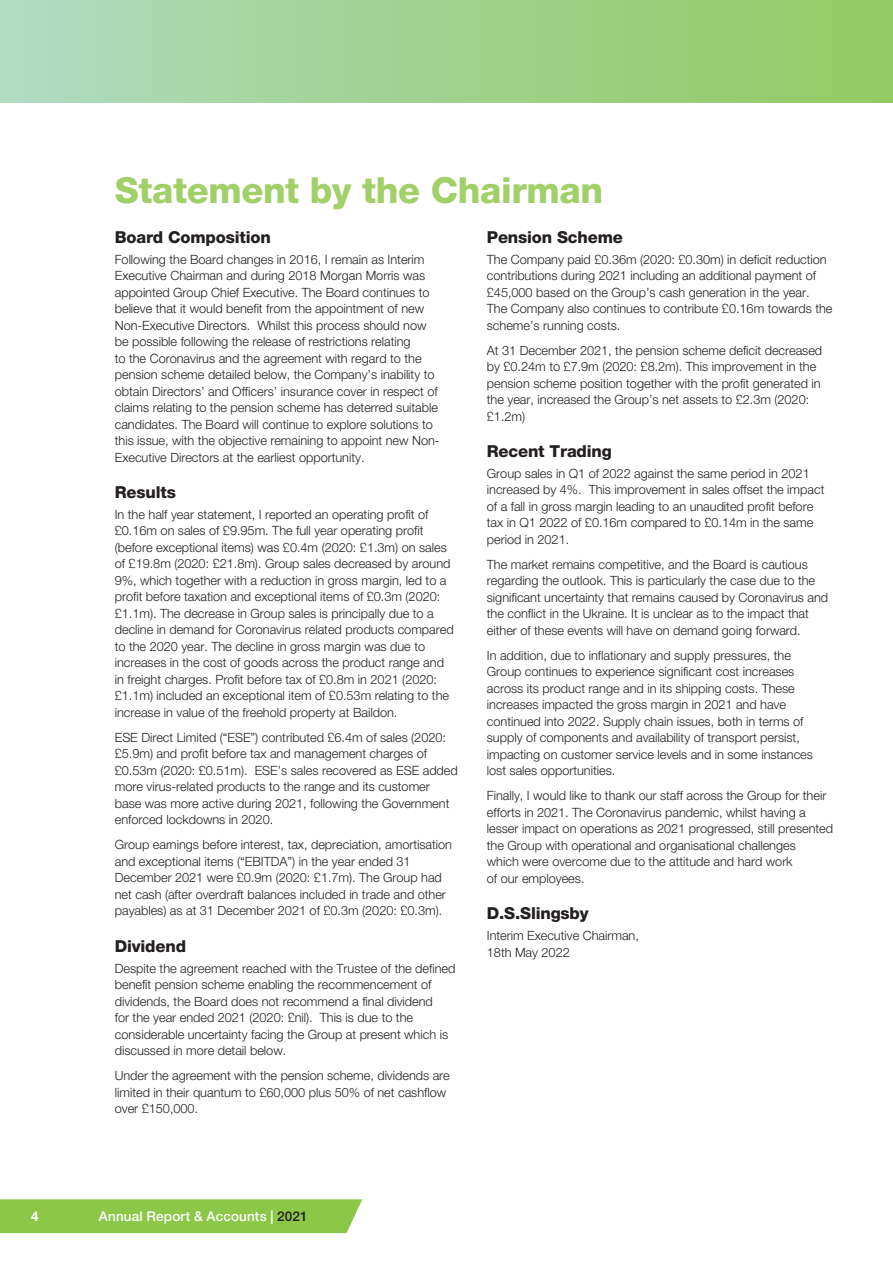
<style>
.page{position:relative;width:893px;height:1263px;background:#fff}
.page>*{position:absolute;margin:0;border:0;box-sizing:border-box;transform-origin:0 0}
.t1{font:800 36px "Helvetica Neue LT";letter-spacing:-.01em;color:#a1cf68}
.t2{font:800 16.5px "Helvetica Neue LT";letter-spacing:-.01em;color:#231f20}
.t3{font:500 13.5px "Helvetica Neue LT";letter-spacing:.01em;color:#fff}
.t4{font:700 13.5px "Helvetica Neue LT";color:#fff}
.t5{font:300 12.75px/16.5px "Helvetica Neue LT";letter-spacing:-.005em;color:#231f20}
.s1{color:#231f20}
</style>
<div class="page">
<div style="left:0;top:0;width:893px;height:102px;background:linear-gradient(to right,#afdbbf,#93c961)"></div>
<div style="left:0;top:1199px;width:362px;height:34px;background:#8dc747"></div>
<h1 class="t1" style="left:115px;top:169px;width:490px">Statement by the Chairman</h1>
<p class="t2" style="left:115px;top:227px;width:157px">Board Composition</p>
<p class="t5" style="left:115px;top:251px;width:326px">Following the Board changes in 2016, I remain as Interim Executive Chairman and during 2018 Morgan Morris was appointed Group Chief Executive. The Board continues to believe that it would benefit from the appointment of new Non-Executive Directors. Whilst this process should now be possible following the release of restrictions relating<br>to the Coronavirus and the agreement with regard to the pension scheme detailed below, the Company’s inability to obtain Directors’ and Officers’ insurance cover in respect of claims relating to the pension scheme has deterred suitable candidates. The Board will continue to explore solutions to this issue, with the objective remaining to appoint new Non-Executive Directors at the earliest opportunity.</p>
<p class="t2" style="left:115px;top:482px;width:63px">Results</p>
<p class="t5" style="left:115px;top:506px;width:340px">In the half year statement, I reported an operating profit of £0.16m on sales of £9.95m. The full year operating profit (before exceptional items) was £0.4m (2020: £1.3m) on sales of £19.8m (2020: £21.8m). Group sales decreased by around 9%, which together with a reduction in gross margin, led to a profit before taxation and exceptional items of £0.3m (2020: £1.1m). The decrease in Group sales is principally due to a decline in demand for Coronavirus related products compared to the 2020 year. The decline in gross margin was due to increases in the cost of goods across the product range and in freight charges. Profit before tax of £0.8m in 2021 (2020: £1.1m) included an exceptional item of £0.53m relating to the increase in value of the freehold property at Baildon.</p>
<p class="t5" style="left:115px;top:729px;width:344px">ESE Direct Limited (“ESE”) contributed £6.4m of sales (2020: £5.9m) and profit before tax and management charges of £0.53m (2020: £0.51m). ESE’s sales recovered as ESE added more virus-related products to the range and its customer base was more active during 2021, following the Government enforced lockdowns in 2020.</p>
<p class="t5" style="left:115px;top:836px;width:339px">Group earnings before interest, tax, depreciation, amortisation and exceptional items (“EBITDA”) in the year ended 31<br>December 2021 were £0.9m (2020: £1.7m). The Group had net cash (after overdraft balances included in trade and other payables) as at 31 December 2021 of £0.3m (2020: £0.3m).</p>
<p class="t2" style="left:115px;top:936px;width:73px">Dividend</p>
<p class="t5" style="left:115px;top:960px;width:342px">Despite the agreement reached with the Trustee of the defined benefit pension scheme enabling the recommencement of dividends, the Board does not recommend a final dividend<br>for the year ended 2021 (2020: £nil). This is due to the considerable uncertainty facing the Group at present which is discussed in more detail below.</p>
<p class="t5" style="left:115px;top:1067px;width:337px">Under the agreement with the pension scheme, dividends are limited in their quantum to £60,000 plus 50% of net cashflow over £150,000.</p>
<p class="t2" style="left:487px;top:227px;width:137px">Pension Scheme</p>
<p class="t5" style="left:487px;top:251px;width:347px">The Company paid £0.36m (2020: £0.30m) in deficit reduction contributions during 2021 including an additional payment of £45,000 based on the Group’s cash generation in the year.<br>The Company also continues to contribute £0.16m towards the scheme’s running costs.</p>
<p class="t5" style="left:487px;top:342px;width:337px">At 31 December 2021, the pension scheme deficit decreased by £0.24m to £7.9m (2020: £8.2m). This improvement in the pension scheme position together with the profit generated in the year, increased the Group’s net assets to £2.3m (2020: £1.2m)</p>
<p class="t2" style="left:487px;top:441px;width:126px">Recent Trading</p>
<p class="t5" style="left:487px;top:465px;width:339px">Group sales in Q1 of 2022 against the same period in 2021 increased by 4%. This improvement in sales offset the impact of a fall in gross margin leading to an unaudited profit before tax in Q1 2022 of £0.16m compared to £0.14m in the same period in 2021.</p>
<p class="t5" style="left:487px;top:556px;width:343px">The market remains competitive, and the Board is cautious regarding the outlook. This is particularly the case due to the significant uncertainty that remains caused by Coronavirus and the conflict in the Ukraine. It is unclear as to the impact that either of these events will have on demand going forward.</p>
<p class="t5" style="left:487px;top:647px;width:328px">In addition, due to inflationary and supply pressures, the Group continues to experience significant cost increases across its product range and in its shipping costs. These increases impacted the gross margin in 2021 and have continued into 2022. Supply chain issues, both in terms of supply of components and availability of transport persist, impacting on customer service levels and in some instances lost sales opportunities.</p>
<p class="t5" style="left:487px;top:787px;width:348px">Finally, I would like to thank our staff across the Group for their efforts in 2021. The Coronavirus pandemic, whilst having a lesser impact on operations as 2021 progressed, still presented the Group with operational and organisational challenges<br>which were overcome due to the attitude and hard work<br>of our employees.</p>
<p class="t2" style="left:487px;top:904px;width:103px">D.S.Slingsby</p>
<p class="t5" style="left:487px;top:927px;width:154px">Interim Executive Chairman,<br>18th May 2022</p>
<p class="t4" style="left:31px;top:1207px;width:9px">4</p>
<p class="t3" style="left:99px;top:1208px;width:210px">Annual Report &amp; Accounts | <span class="s1">2021</span></p>
</div>
